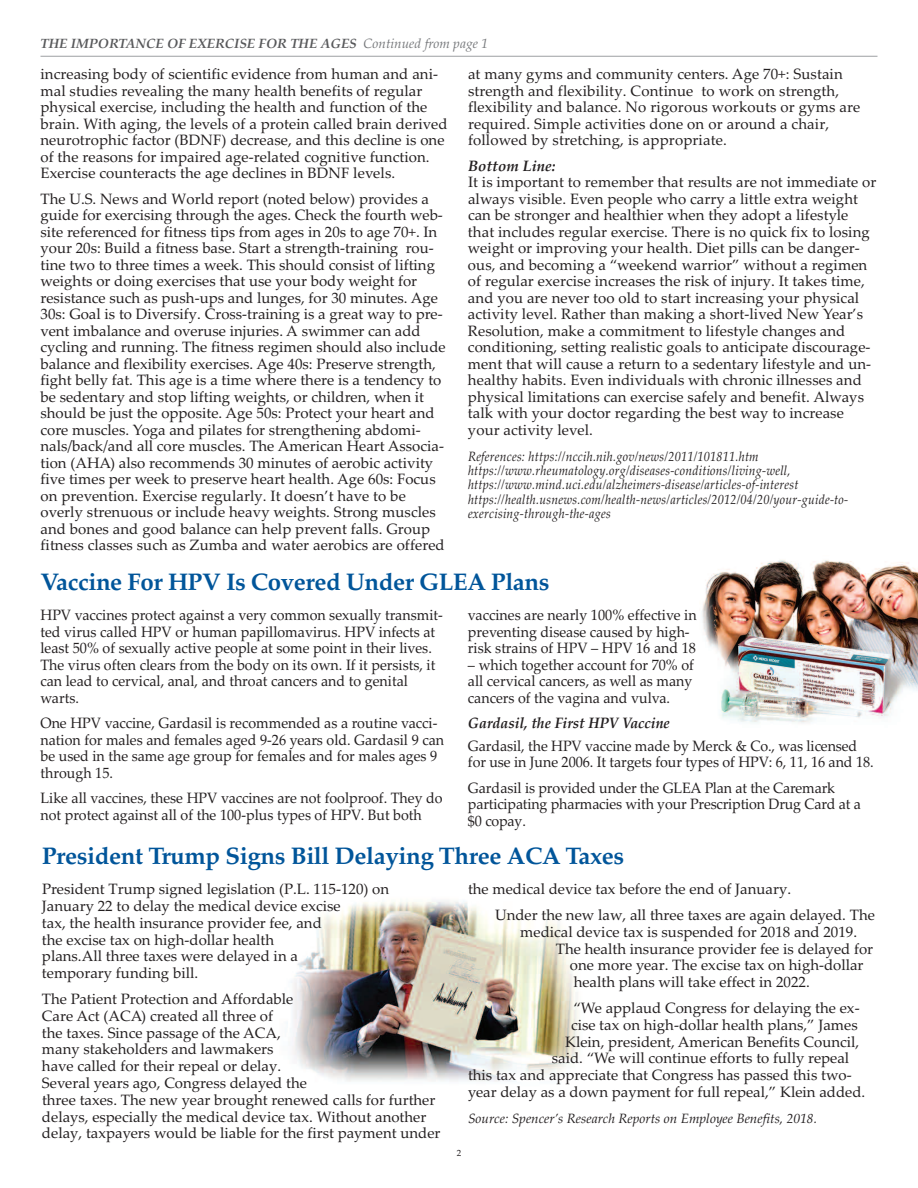
<style>
.page{position:relative;width:918px;height:1188px;background:#fff}
.page>*{position:absolute;margin:0;border:0;box-sizing:border-box;transform-origin:0 0}
.t1{font:700 24px "Palatino";letter-spacing:-.015em;color:#01559a}
.t2{font:15px/16.5px "Palatino Linotype";color:#231f20}
.t3{font:15px/16.5px "Palatino Linotype";color:#231f20;scale:.95 1}
.t4{font:italic 700 15px "Palatino Linotype";color:#231f20;scale:.95 1}
.t5{font:italic 700 15px "Palatino Linotype";color:#231f20}
.t6{font:italic 13.5px/14.2px "Palatino Linotype";letter-spacing:.02em;color:#231f20;scale:.9 1}
.t7{font:italic 13.5px "Palatino Linotype";color:#231f20}
.t8{font:13.5px "Palatino Bold Italic OTF";color:#57585a}
.t9{font:9px "Palatino Linotype";color:#231f20}
.s1{font-family:"Palatino";font-style:italic;color:#76787b}
</style>
<div class="page">
<img style="left:287px;top:901px;width:292px;height:181px">
<img style="left:702px;top:560px;width:216px;height:163px">
<hr style="left:40px;top:56px;width:838px;height:1px;background:#9d9fa2">
<p class="t8" style="left:41px;top:35px;width:449px">THE IMPORTANCE OF EXERCISE FOR THE AGES <span class="s1">Continued from page 1</span></p>
<p class="t2" style="left:40px;top:66px;width:409px">increasing body of scientific evidence from human and ani&shy;mal studies revealing the many health benefits of regular physical exercise, including the health and function of the brain. With aging, the levels of a protein called brain derived neurotrophic factor (BDNF) decrease, and this decline is one of the reasons for impaired age-related cognitive function.<br>Exercise counteracts the age declines in BDNF levels.</p>
<p class="t2" style="left:41px;top:190px;width:407px">The U.S. News and World report (noted below) provides a guide for exercising through the ages. Check the fourth web&shy;site referenced for fitness tips from ages in 20s to age 70+. In your 20s: Build a fitness base. Start a strength-training rou&shy;tine two to three times a week. This should consist of lifting weights or doing exercises that use your body weight for resistance such as push-ups and lunges, for 30 minutes. Age 30s: Goal is to Diversify. Cross-training is a great way to pre&shy;vent imbalance and overuse injuries. A swimmer can add cycling and running. The fitness regimen should also include balance and flexibility exercises. Age 40s: Preserve strength, fight belly fat. This age is a time where there is a tendency to be sedentary and stop lifting weights, or children, when it should be just the opposite. Age 50s: Protect your heart and core muscles. Yoga and pilates for strengthening abdomi&shy;nals/back/and all core muscles. The American Heart Associa&shy;tion (AHA) also recommends 30 minutes of aerobic activity five times per week to preserve heart health. Age 60s: Focus on prevention. Exercise regularly. It doesn’t have to be overly strenuous or include heavy weights. Strong muscles and bones and good balance can help prevent falls. Group fitness classes such as Zumba and water aerobics are offered</p>
<p class="t2" style="left:468px;top:66px;width:394px">at many gyms and community centers. Age 70+: Sustain strength and flexibility. Continue to work on strength, flexibility and balance. No rigorous workouts or gyms are required. Simple activities done on or around a chair, followed by stretching, is appropriate.</p>
<p class="t5" style="left:468px;top:157px;width:89px">Bottom Line:</p>
<p class="t2" style="left:468px;top:174px;width:410px">It is important to remember that results are not immediate or always visible. Even people who carry a little extra weight can be stronger and healthier when they adopt a lifestyle that includes regular exercise. There is no quick fix to losing weight or improving your health. Diet pills can be danger&shy;ous, and becoming a “weekend warrior” without a regimen of regular exercise increases the risk of injury. It takes time, and you are never too old to start increasing your physical activity level. Rather than making a short-lived New Year’s Resolution, make a commitment to lifestyle changes and conditioning, setting realistic goals to anticipate discourage&shy;ment that will cause a return to a sedentary lifestyle and un&shy;healthy habits. Even individuals with chronic illnesses and physical limitations can exercise safely and benefit. Always talk with your doctor regarding the best way to increase your activity level.</p>
<p class="t6" style="left:468px;top:449px;width:424px">References: https://nccih.nih.gov/news/2011/101811.htm https://www.rheumatology.org/diseases-conditions/living-well, https://www.mind.uci.edu/alzheimers-disease/articles-of-interest https://health.usnews.com/health-news/articles/2012/04/20/your-guide-to&shy;exercising-through-the-ages</p>
<h1 class="t1" style="left:40px;top:568px;width:511px">Vaccine For HPV Is Covered Under GLEA Plans</h1>
<p class="t3" style="left:40px;top:607px;width:425px">HPV vaccines protect against a very common sexually transmit&shy;ted virus called HPV or human papillomavirus. HPV infects at least 50% of sexually active people at some point in their lives.<br>The virus often clears from the body on its own. If it persists, it can lead to cervical, anal, and throat cancers and to genital warts.</p>
<p class="t3" style="left:40px;top:715px;width:426px">One HPV vaccine, Gardasil is recommended as a routine vacci&shy;nation for males and females aged 9-26 years old. Gardasil 9 can be used in the same age group for females and for males ages 9 through 15.</p>
<p class="t3" style="left:40px;top:790px;width:425px">Like all vaccines, these HPV vaccines are not foolproof. They do not protect against all of the 100-plus types of HPV. But both</p>
<p class="t3" style="left:468px;top:607px;width:242px">vaccines are nearly 100% effective in preventing disease caused by high&shy;risk strains of HPV – HPV 16 and 18</p>
<p class="t3" style="left:468px;top:657px;width:239px;text-align:justify">– which together account for 70% of all cervical cancers, as well as many cancers of the vagina and vulva.</p>
<p class="t4" style="left:468px;top:715px;width:214px">Gardasil, the First HPV Vaccine</p>
<p class="t3" style="left:468px;top:738px;width:429px">Gardasil, the HPV vaccine made by Merck &amp; Co., was licensed for use in June 2006. It targets four types of HPV: 6, 11, 16 and 18.</p>
<p class="t3" style="left:468px;top:780px;width:415px">Gardasil is provided under the GLEA Plan at the Caremark participating pharmacies with your Prescription Drug Card at a $0 copay.</p>
<h1 class="t1" style="left:42px;top:842px;width:584px">President Trump Signs Bill Delaying Three ACA Taxes</h1>
<p class="t2" style="left:42px;top:881px;width:349px">President Trump signed legislation (P.L. 115-120) on January 22 to delay the medical device excise<br>tax, the health insurance provider fee, and<br>the excise tax on high-dollar health<br>plans.All three taxes were delayed in a<br>temporary funding bill.</p>
<p class="t2" style="left:42px;top:990px;width:400px">The Patient Protection and Affordable<br>Care Act (ACA) created all three of<br>the taxes. Since passage of the ACA,<br>many stakeholders and lawmakers<br>have called for their repeal or delay.<br>Several years ago, Congress delayed the<br>three taxes. The new year brought renewed calls for further delays, especially the medical device tax. Without another delay, taxpayers would be liable for the first payment under</p>
<p class="t2" style="left:495px;top:876px;width:381px;line-height:25.8px;text-indent:-27px">the medical device tax before the end of January.<br>Under the new law, all three taxes are again delayed. The</p>
<p class="t2" style="left:520px;top:923px;width:338px">medical device tax is suspended for 2018 and 2019.</p>
<p class="t2" style="left:556px;top:940px;width:319px">The health insurance provider fee is delayed for</p>
<p class="t2" style="left:570px;top:957px;width:295px">one more year. The excise tax on high-dollar</p>
<p class="t2" style="left:574px;top:974px;width:238px">health plans will take effect in 2022.</p>
<p class="t2" style="left:573px;top:1000px;width:288px">“We applaud Congress for delaying the ex-</p>
<p class="t2" style="left:571px;top:1016px;width:288px">cise tax on high-dollar health plans,” James</p>
<p class="t2" style="left:565px;top:1033px;width:296px">Klein, president, American Benefits Council,</p>
<p class="t2" style="left:552px;top:1050px;width:299px">said. “We will continue efforts to fully repeal</p>
<p class="t2" style="left:468px;top:1067px;width:385px">this tax and appreciate that Congress has passed this two-</p>
<p class="t2" style="left:468px;top:1084px;width:399px">year delay as a down payment for full repeal,” Klein added.</p>
<p class="t7" style="left:468px;top:1110px;width:351px">Source: Spencer’s Research Reports on Employee Benefits, 2018.</p>
<p class="t9" style="left:457px;top:1147px;width:6px">2</p>
</div>
